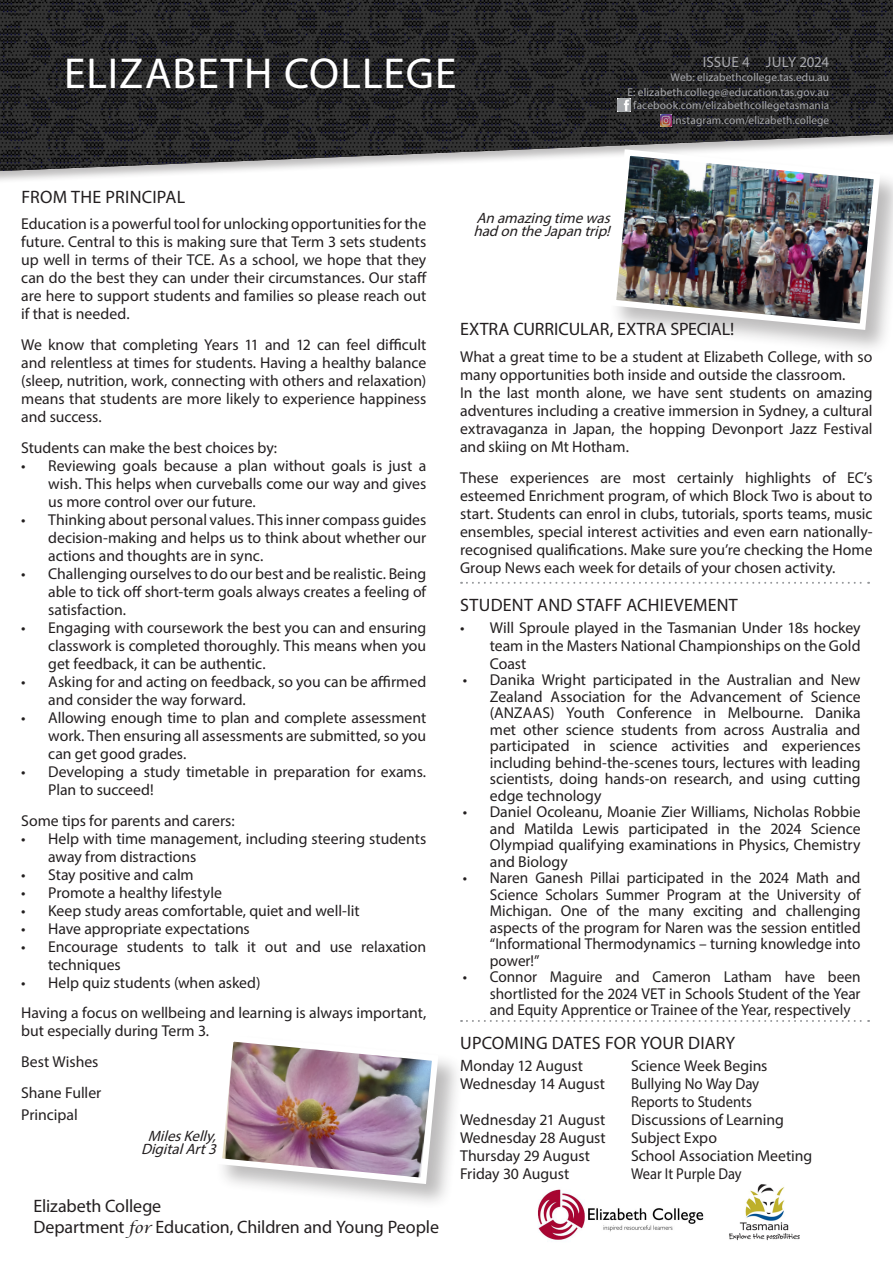
<style>
.page{position:relative;width:893px;height:1263px;background:#fff}
.page>*{position:absolute;margin:0;border:0;box-sizing:border-box;transform-origin:0 0}
.t1{font:43.5px "Myriad Pro";letter-spacing:.02em;color:#fff}
.EC_Heading_2_no_line{font:18px/21px "Myriad Pro";letter-spacing:-.005em;color:#231f20}
.EC_Heading_2{font:18px "Myriad Pro";letter-spacing:.01em;color:#231f20}
.EC_Heading_2_no_line-2{font:18px "Myriad Pro";letter-spacing:.015em;color:#231f20}
.EC_Body{font:15.75px/18px "Myriad Pro";color:#231f20;text-align:justify}
.EC_Body-2{font:15.75px "Myriad Pro";color:#231f20;scale:.93 1}
.EC_Body-3{font:15.75px "Myriad Pro";color:#231f20;scale:.95 1}
.EC_Body-4{font:15.75px "Myriad Pro";color:#231f20;scale:.92 1}
.EC_Body-5{font:italic 15px/13.5px "Myriad Pro";color:#231f20}
.t2{font:15px "Myriad Pro";letter-spacing:.005em;color:#a8a9ad}
.EC_Body-6{font:11.4px/15px "Myriad Pro";letter-spacing:.01em;color:#a8a9ad;text-align:right}
.s1{font-family:"Lucida Calligraphy";font-style:italic;font-size:15px}
.s2{font-size:16.5px}
</style>
<div class="page">
<svg style="left:461px;top:1020px;width:408px;height:2px"></svg>
<img style="left:729px;top:1184px;width:71px;height:57px">
<img style="left:538px;top:1189px;width:166px;height:51px">
<div style="left:0;top:0;width:893px;height:185px;background:#231f20;opacity:.3"></div>
<svg style="left:217px;top:162px;width:389px;height:9px"></svg>
<img style="left:0;top:0;width:893px;height:162px">
<img style="left:0;top:162px;width:217px;height:9px">
<img style="left:618px;top:98px;width:13px;height:14px">
<svg style="left:661px;top:114px;width:11px;height:13px"></svg>
<svg style="left:461px;top:582px;width:408px;height:2px"></svg>
<div style="left:608px;top:148px;width:285px;height:208px;background:#231f20;opacity:.3"></div>
<img style="left:606px;top:146px;width:277px;height:187px">
<div style="left:214px;top:1034px;width:250px;height:176px;background:#231f20;opacity:.3"></div>
<img style="left:214px;top:1034px;width:228px;height:153px">
<p class="t1" style="left:64px;top:47px;width:394px">ELIZABETH COLLEGE</p>
<p class="t2" style="left:703px;top:53px;width:128px">ISSUE 4 JULY 2024</p>
<p class="EC_Body-6" style="left:627px;top:69px;width:203px">Web: elizabethcollege.tas.edu.au<br>E: elizabeth.college@education.tas.gov.au</p>
<p class="EC_Body-6" style="left:633px;top:98px;width:197px">facebook.com/elizabethcollegetasmania</p>
<p class="EC_Body-6" style="left:673px;top:113px;width:158px">instagram.com/elizabeth.college</p>
<p class="EC_Heading_2_no_line-2" style="left:21px;top:186px;width:165px">FROM THE PRINCIPAL</p>
<p class="EC_Body" style="left:21px;top:215px;width:407px">Education is a powerful tool for unlocking opportunities for the future. Central to this is making sure that Term 3 sets students up well in terms of their TCE. As a school, we hope that they can do the best they can under their circumstances. Our staff are here to support students and families so please reach out if that is needed.</p>
<p class="EC_Body" style="left:21px;top:335px;width:407px">We know that completing Years 11 and 12 can feel difficult and relentless at times for students. Having a healthy balance (sleep, nutrition, work, connecting with others and relaxation) means that students are more likely to experience happiness and success.</p>
<p class="EC_Body" style="left:21px;top:438px;width:257px">Students can make the best choices by:</p>
<p class="EC_Body" style="left:48px;top:456px;width:380px;text-indent:-27px">• Reviewing goals because a plan without goals is just a wish. This helps when curveballs come our way and gives us more control over our future.</p>
<p class="EC_Body" style="left:48px;top:510px;width:380px;text-indent:-27px">• Thinking about personal values. This inner compass guides decision-making and helps us to think about whether our actions and thoughts are in sync.</p>
<p class="EC_Body" style="left:48px;top:564px;width:380px;text-indent:-27px">• Challenging ourselves to do our best and be realistic. Being able to tick off short-term goals always creates a feeling of satisfaction.</p>
<p class="EC_Body" style="left:48px;top:618px;width:380px;text-indent:-27px">• Engaging with coursework the best you can and ensuring classwork is completed thoroughly. This means when you get feedback, it can be authentic.</p>
<p class="EC_Body" style="left:48px;top:672px;width:380px;text-indent:-27px">• Asking for and acting on feedback, so you can be affirmed and consider the way forward.</p>
<p class="EC_Body" style="left:48px;top:708px;width:380px;text-indent:-27px">• Allowing enough time to plan and complete assessment work. Then ensuring all assessments are submitted, so you can get good grades.</p>
<p class="EC_Body" style="left:48px;top:762px;width:379px;text-indent:-27px">• Developing a study timetable in preparation for exams.<br>Plan to succeed!</p>
<p class="EC_Body" style="left:21px;top:811px;width:215px">Some tips for parents and carers:</p>
<p class="EC_Body" style="left:48px;top:829px;width:379px;text-indent:-27px">• Help with time management, including steering students away from distractions</p>
<p class="EC_Body" style="left:21px;top:865px;width:174px">• Stay positive and calm</p>
<p class="EC_Body" style="left:21px;top:883px;width:202px">• Promote a healthy lifestyle</p>
<p class="EC_Body" style="left:21px;top:901px;width:340px">• Keep study areas comfortable, quiet and well-lit</p>
<p class="EC_Body" style="left:21px;top:919px;width:230px">• Have appropriate expectations</p>
<p class="EC_Body" style="left:48px;top:937px;width:380px;text-indent:-27px">• Encourage students to talk it out and use relaxation techniques</p>
<p class="EC_Body" style="left:21px;top:973px;width:241px">• Help quiz students (when asked)</p>
<p class="EC_Body" style="left:21px;top:1004px;width:407px">Having a focus on wellbeing and learning is always important, but especially during Term 3.</p>
<p class="EC_Body" style="left:21px;top:1052px;width:79px">Best Wishes</p>
<p class="EC_Body" style="left:21px;top:1083px;width:82px">Shane Fuller</p>
<p class="EC_Body" style="left:21px;top:1105px;width:58px">Principal</p>
<p class="EC_Body-5" style="left:148px;top:1129px;width:74px">MilesKelly,</p>
<p class="EC_Body-5" style="left:141px;top:1142px;width:81px">DigitalArt3</p>
<p class="EC_Heading_2_no_line" style="left:33px;top:1195px;width:407px">Elizabeth College<br>Department <span class="s1">for</span> Education, Children and Young People</p>
<p class="EC_Body-5" style="left:473px;top:211px;width:143px">Anamazingtimewas hadontheJapantrip!</p>
<p class="EC_Heading_2_no_line" style="left:460px;top:318px;width:276px">EXTRA CURRICULAR, EXTRA SPECIAL!</p>
<p class="EC_Body" style="left:460px;top:347px;width:414px">What a great time to be a student at Elizabeth College, with so many opportunities both inside and outside the classroom.</p>
<p class="EC_Body" style="left:460px;top:383px;width:414px">In the last month alone, we have sent students on amazing adventures including a creative immersion in Sydney, a cultural extravaganza in Japan, the hopping Devonport Jazz Festival and skiing on Mt Hotham.</p>
<p class="EC_Body" style="left:460px;top:468px;width:414px">These experiences are most certainly highlights of EC’s esteemed Enrichment program, of which Block Two is about to start. Students can enrol in clubs, tutorials, sports teams, music ensembles, special interest activities and even earn nationally&shy;recognised qualifications. Make sure you’re checking the Home Group News each week for details of your chosen activity.</p>
<p class="EC_Heading_2" style="left:460px;top:593px;width:279px">STUDENT AND STAFF ACHIEVEMENT</p>
<p class="EC_Body" style="left:490px;top:618px;width:372px;text-indent:-30px">• Will Sproule played in the Tasmanian Under 18s hockey team in the Masters National Championships on the Gold Coast</p>
<p class="EC_Body" style="left:490px;top:671px;width:372px;line-height:16.5px;text-indent:-27px">• Danika Wright participated in the Australian and New Zealand Association for the Advancement of Science (ANZAAS) Youth Conference in Melbourne. Danika met other science students from across Australia and participated in science activities and experiences including behind-the-scenes tours, lectures with leading scientists, doing hands-on research, and using cutting edge technology</p>
<p class="EC_Body" style="left:490px;top:803px;width:372px;line-height:16.5px;text-indent:-27px">• Daniel Ocoleanu, Moanie Zier Williams, Nicholas Robbie and Matilda Lewis participated in the 2024 Science Olympiad qualifying examinations in Physics, Chemistry and Biology</p>
<p class="EC_Body" style="left:490px;top:869px;width:372px;line-height:16.5px;text-indent:-27px">• Naren Ganesh Pillai participated in the 2024 Math and Science Scholars Summer Program at the University of Michigan. One of the many exciting and challenging aspects of the program for Naren was the session entitled “Informational Thermodynamics – turning knowledge into power!”</p>
<p class="EC_Body" style="left:490px;top:968px;width:372px;line-height:16.5px;text-indent:-27px">• Connor Maguire and Cameron Latham have been shortlisted for the 2024 VET in Schools Student of the Year and Equity Apprentice or Trainee of the Year, respectively</p>
<p class="EC_Heading_2" style="left:460px;top:1031px;width:277px">UPCOMING DATES FOR YOUR DIARY</p>
<p class="EC_Body" style="left:460px;top:1056px;width:124px"><span class="s2">M</span>onday 12 August</p>
<p class="EC_Body" style="left:631px;top:1056px;width:138px">Science Week Begins</p>
<p class="EC_Body" style="left:460px;top:1074px;width:146px">Wednesday 14 August</p>
<p class="EC_Body-3" style="left:631px;top:1074px;width:137px">Bullying No Way Day</p>
<p class="EC_Body-2" style="left:631px;top:1092px;width:131px">Reports to Students</p>
<p class="EC_Body" style="left:460px;top:1110px;width:147px">Wednesday 21 August</p>
<p class="EC_Body" style="left:631px;top:1110px;width:154px">Discussions of Learning</p>
<p class="EC_Body" style="left:460px;top:1128px;width:147px">Wednesday 28 August</p>
<p class="EC_Body" style="left:631px;top:1128px;width:87px">Subject Expo</p>
<p class="EC_Body" style="left:460px;top:1146px;width:131px">Thursday 29 August</p>
<p class="EC_Body" style="left:631px;top:1146px;width:183px">School Association Meeting</p>
<p class="EC_Body" style="left:460px;top:1164px;width:111px">Friday 30 August</p>
<p class="EC_Body-4" style="left:631px;top:1164px;width:122px">Wear It Purple Day</p>
</div>
